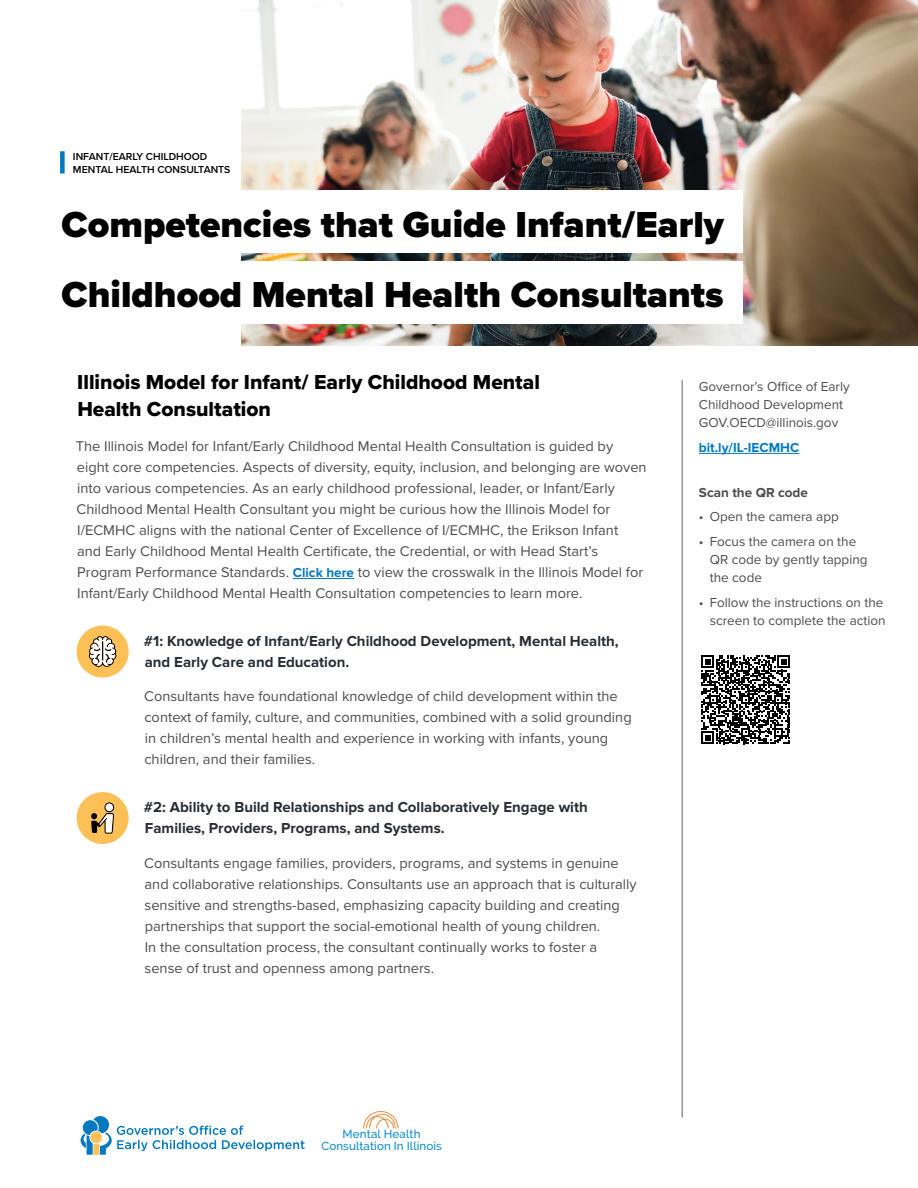
<style>
.page{position:relative;width:918px;height:1188px;background:#fff}
.page>*{position:absolute;margin:0;border:0;box-sizing:border-box;transform-origin:0 0}
.t1{font:900 37.5px "Proxima Nova";color:#000}
.t2{font:21px/27px "Proxima Nova Extrabld";color:#000}
.Bold_40pt_Lea_40pt_L{font:700 15px/21px "Proxima Nova";color:#272d33}
.t3{font:14.7px/21px "Proxima Nova";color:#4d4d4f}
.t4{font:13.5px/18px "Proxima Nova";color:#4d4d4f}
.t5{font:700 13.5px "Proxima Nova";color:#0079c1}
.t6{font:700 13.5px "Proxima Nova";color:#4d4d4f}
.t7{font:500 11.55px/12.1px "Raleway";letter-spacing:.005em;color:#0a8dcb;text-align:center}
.t8{font:600 10.5px/12.6px "Proxima Nova";color:#000}
.s1{font-weight:700;font-size:13.5px;color:#0079c1}
</style>
<div class="page">
<img style="left:242px;top:0;width:676px;height:346px">
<div style="left:60px;top:151px;width:5px;height:23px;background:#0079c1"></div>
<div style="left:0;top:191px;width:743px;height:62px;background:#fff"></div>
<div style="left:0;top:261px;width:743px;height:63px;background:#fff"></div>
<hr style="left:293px;top:578px;width:61px;height:1px;background:#0079c1">
<svg style="left:81px;top:1116px;width:224px;height:39px"></svg>
<div style="left:90px;top:1132px;width:12px;height:11px;background:#fdc057;border-radius:50%"></div>
<svg style="left:363px;top:1111px;width:36px;height:18px"></svg>
<div style="left:77px;top:792px;width:52px;height:52px;background:#fdc057;border-radius:50%"></div>
<svg style="left:91px;top:802px;width:23px;height:32px"></svg>
<div style="left:106px;top:804px;width:7px;height:7px;background:#fff;border-radius:50%"></div>
<div style="left:77px;top:626px;width:52px;height:52px;background:#fdc057;border-radius:50%"></div>
<svg style="left:89px;top:636px;width:28px;height:31px"></svg>
<hr style="left:699px;top:453px;width:100px;height:1px;background:#0079c1">
<hr style="left:682px;top:380px;width:1px;height:738px;background:#636466">
<svg style="left:701px;top:655px;width:89px;height:89px"></svg>
<p class="t8" style="left:73px;top:150px;width:159px">INFANT/EARLY CHILDHOOD<br>MENTAL HEALTH CONSULTANTS</p>
<p class="t1" style="left:62px;top:197px;width:664px">Competencies that Guide Infant/Early</p>
<p class="t1" style="left:62px;top:267px;width:664px">Childhood Mental Health Consultants</p>
<p class="t2" style="left:77px;top:368px;width:464px">Illinois Model for Infant/ Early Childhood Mental<br>Health Consultation</p>
<p class="t3" style="left:76px;top:435px;width:572px">The Illinois Model for Infant/Early Childhood Mental Health Consultation is guided by eight core competencies. Aspects of diversity, equity, inclusion, and belonging are woven into various competencies. As an early childhood professional, leader, or Infant/Early Childhood Mental Health Consultant you might be curious how the Illinois Model for I/ECMHC aligns with the national Center of Excellence of I/ECMHC, the Erikson Infant<br>and Early Childhood Mental Health Certificate, the Credential, or with Head Start’s Program Performance Standards. <span class="s1">Click here</span> to view the crosswalk in the Illinois Model for Infant/Early Childhood Mental Health Consultation competencies to learn more.</p>
<p class="Bold_40pt_Lea_40pt_L" style="left:144px;top:631px;width:476px">#1: Knowledge of Infant/Early Childhood Development, Mental Health, and Early Care and Education.</p>
<p class="t3" style="left:144px;top:685px;width:489px">Consultants have foundational knowledge of child development within the context of family, culture, and communities, combined with a solid grounding in children’s mental health and experience in working with infants, young children, and their families.</p>
<p class="Bold_40pt_Lea_40pt_L" style="left:144px;top:797px;width:445px">#2: Ability to Build Relationships and Collaboratively Engage with<br>Families, Providers, Programs, and Systems.</p>
<p class="t3" style="left:144px;top:852px;width:494px">Consultants engage families, providers, programs, and systems in genuine and collaborative relationships. Consultants use an approach that is culturally sensitive and strengths-based, emphasizing capacity building and creating partnerships that support the social-emotional health of young children.<br>In the consultation process, the consultant continually works to foster a sense of trust and openness among partners.</p>
<p class="t4" style="left:699px;top:377px;width:152px">Governor’s Office of Early<br>Childhood Development</p>
<p class="t4" style="left:699px;top:413px;width:141px">GOV.OECD@illinois.gov</p>
<p class="t5" style="left:699px;top:439px;width:102px">bit.ly/IL-IECMHC</p>
<p class="t6" style="left:699px;top:484px;width:111px">Scan the QR code</p>
<p class="t4" style="left:699px;top:507px;width:141px">• Open the camera app</p>
<p class="t4" style="left:710px;top:532px;width:159px;text-indent:-11px">• Focus the camera on the<br>QR code by gently tapping the code</p>
<p class="t4" style="left:699px;top:593px;width:188px;text-align:right">• Follow the instructions on the screen to complete the action</p>
<p class="t7" style="left:321px;top:1128px;width:122px">Mental Health<br>Consultation In Illinois</p>
</div>
